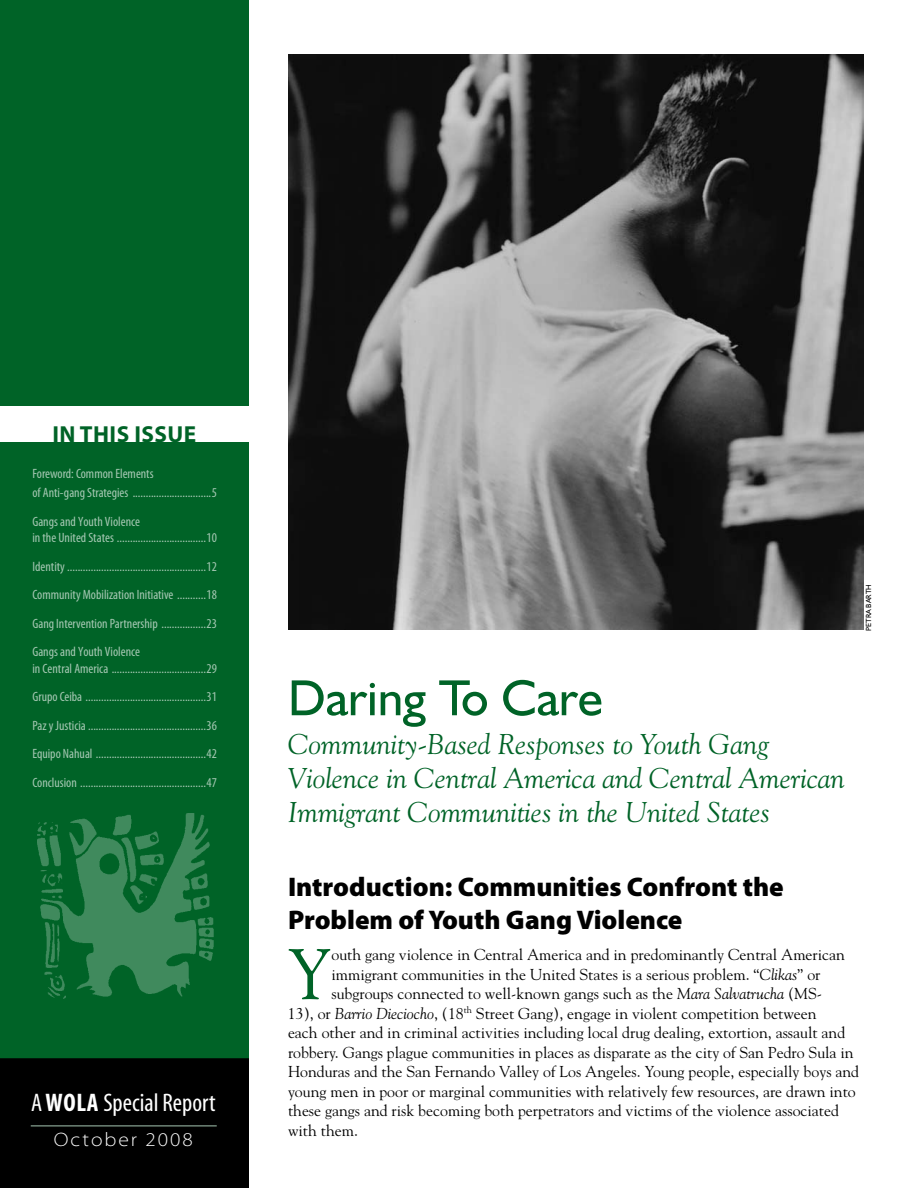
<style>
.page{position:relative;width:918px;height:1188px;background:#fff}
.page>*{position:absolute;margin:0;border:0;box-sizing:border-box;transform-origin:0 0}
.t1{font:71.1px "Goudy";color:#006327}
.t2{font:51px "Humanist 521 BT";color:#006327}
.t3{font:italic 28.5px/34.2px "Goudy";color:#006327}
.t4{font:900 27px/32.4px "Myriad Pro";color:#000}
.t5{font:25.5px "Myriad MM 400 300";color:#fff}
.t6{font:700 23.25px "Myriad Pro";letter-spacing:.02em;color:#006327}
.t7{font:19.5px "Myriad MM 215 700";letter-spacing:.1em;color:#fff}
.t8{font:15.75px "Goudy";color:#000}
.t9{font:condensed 13.5px/28.5px "Myriad Pro";color:#a6c8b3}
.t10{font:7.5px "Humanist 521 BT";color:#000}
.s1{font-family:"Myriad MM 700 300"}
.s2{font-style:italic}
</style>
<div class="page">
<div style="left:0;top:0;width:249px;height:1058px;background:#006327"></div>
<img style="left:38px;top:813px;width:175px;height:186px">
<div style="left:0;top:1058px;width:249px;height:130px;background:#000"></div>
<hr style="left:31px;top:1126px;width:186px;height:1px;background:#a6c8b3">
<div style="left:0;top:406px;width:250px;height:36px;background:#fff"></div>
<img style="left:288px;top:54px;width:576px;height:576px">
<h3 class="t6" style="left:53px;top:421px;width:145px">IN THIS ISSUE</h3>
<p class="t9" style="left:32px;top:463px;width:186px;line-height:19.5px">Foreword: Common Elements<br>of Anti-gang Strategies ..............................5</p>
<p class="t9" style="left:32px;top:513px;width:186px;line-height:16.5px">Gangs and Youth Violence<br>in the United States ..................................10</p>
<p class="t9" style="left:32px;top:552px;width:186px;text-align:justify">Identity .....................................................12<br>Community Mobilization Initiative ...........18<br>Gang Intervention Partnership .................23<br>Gangs and Youth Violence</p>
<p class="t9" style="left:32px;top:654px;width:186px;text-align:justify">in Central America ....................................29<br>Grupo Ceiba ..............................................31<br>Paz y Justicia .............................................36<br>Equipo Nahual ..........................................42<br>Conclusion ................................................47</p>
<h3 class="t5" style="left:31px;top:1090px;width:186px">A <span class="s1">WOLA</span> Special Report</h3>
<p class="t7" style="left:54px;top:1130px;width:140px">October 2008</p>
<h2 class="t2" style="left:288px;top:666px;width:316px">Daring To Care</h2>
<h3 class="t3" style="left:288px;top:726px;width:558px">Community-Based Responses to Youth Gang<br>Violence in Central America and Central American<br>Immigrant Communities in the United States</h3>
<p class="t10" style="left:864px;top:631px;width:48px;rotate:-90deg">Petra Barth</p>
<h3 class="t4" style="left:288px;top:871px;width:497px">Introduction: Communities Confront the<br>Problem of Youth Gang Violence</h3>
<h1 class="t1" style="left:288px;top:930px;width:45px">Y</h1>
<p class="t8" style="left:331px;top:945px;width:515px">outh gang violence in Central America and in predominantly Central American</p>
<p class="t8" style="left:331px;top:964px;width:491px">immigrant communities in the United States is a serious problem. “<span class="s2">Clikas</span>” or</p>
<p class="t8" style="left:331px;top:984px;width:492px">subgroups connected to well-known gangs such as the <span class="s2">Mara Salvatrucha</span> (MS-</p>
<p class="t8" style="left:288px;top:1003px;width:530px">13), or <span class="s2">Barrio Dieciocho</span>, (18<sup>th</sup> Street Gang), engage in violent competition between</p>
<p class="t8" style="left:288px;top:1023px;width:559px">each other and in criminal activities including local drug dealing, extortion, assault and</p>
<p class="t8" style="left:288px;top:1042px;width:567px">robbery. Gangs plague communities in places as disparate as the city of San Pedro Sula in</p>
<p class="t8" style="left:288px;top:1062px;width:573px">Honduras and the San Fernando Valley of Los Angeles. Young people, especially boys and</p>
<p class="t8" style="left:288px;top:1081px;width:569px">young men in poor or marginal communities with relatively few resources, are drawn into</p>
<p class="t8" style="left:288px;top:1101px;width:553px">these gangs and risk becoming both perpetrators and victims of the violence associated</p>
<p class="t8" style="left:288px;top:1120px;width:72px">with them.</p>
</div>
